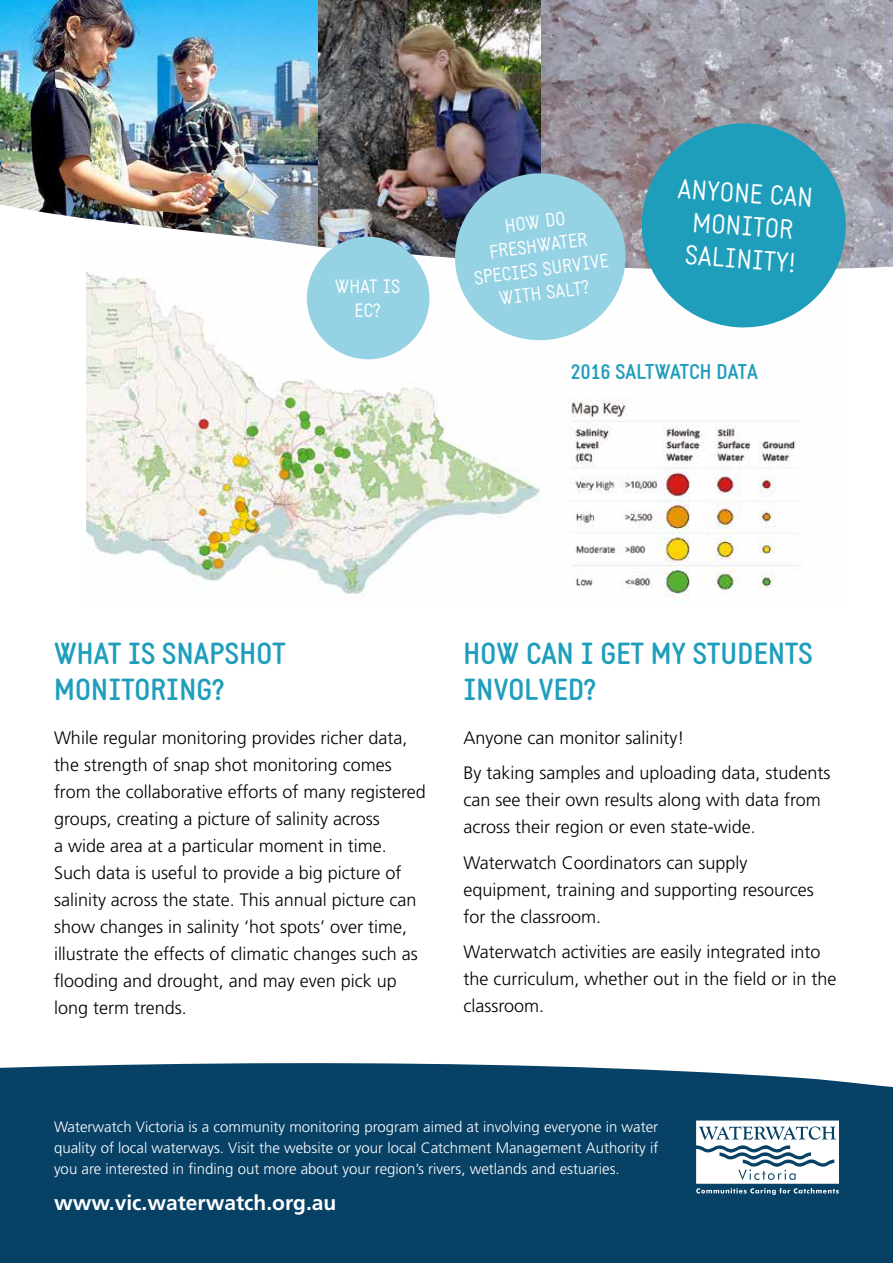
<style>
.page{position:relative;width:893px;height:1263px;background:#fff}
.page>*{position:absolute;margin:0;border:0;box-sizing:border-box;transform-origin:0 0}
.t1{font:700 30px/36px "Static";color:#1f9ebc}
.t2{font:27px/33px "Static";color:#fff;text-align:center}
.t3{font:700 21px "Frutiger LT Std";color:#fff}
.t4{font:700 21px "Static";color:#1f9ebc}
.t5{font:19.05px/23.9px "Static";color:#fff;text-align:center}
.t6{font:300 18px/27px "Frutiger LT Std";color:#000}
.t7{font:300 15px/21px "Frutiger LT Std";color:#fff;text-align:justify}
</style>
<div class="page">
<div style="left:0;top:1063px;width:893px;height:200px;background:#074166"></div>
<img style="left:87px;top:263px;width:714px;height:343px">
<img style="left:0;top:0;width:318px;height:247px">
<img style="left:318px;top:0;width:223px;height:264px">
<img style="left:541px;top:0;width:352px;height:272px">
<svg style="left:638px;top:120px;width:211px;height:211px"></svg>
<div style="left:307px;top:237px;width:122px;height:122px;background:#95d2e3;border-radius:50%"></div>
<svg style="left:450px;top:168px;width:181px;height:178px"></svg>
<svg style="left:696px;top:1120px;width:143px;height:75px"></svg>
<p class="t5" style="left:335px;top:275px;width:67px">WHAT IS<br>EC?</p>
<p class="t5" style="left:466px;top:220px;width:137px;rotate:-8deg">HOW DO<br>FRESHWATER<br>SPECIES SURVIVE<br>WITH SALT?</p>
<h2 class="t2" style="left:679px;top:173px;width:137px;rotate:4deg">ANYONE CAN<br>MONITOR<br>SALINITY!</h2>
<p class="t4" style="left:571px;top:359px;width:189px">2016 SALTWATCH DATA</p>
<h1 class="t1" style="left:54px;top:636px;width:233px">WHAT IS SNAPSHOT<br>MONITORING?</h1>
<p class="t6" style="left:54px;top:724px;width:373px">While regular monitoring provides richer data, the strength of snap shot monitoring comes from the collaborative efforts of many registered groups, creating a picture of salinity across<br>a wide area at a particular moment in time.<br>Such data is useful to provide a big picture of salinity across the state. This annual picture can show changes in salinity ‘hot spots’ over time, illustrate the effects of climatic changes such as flooding and drought, and may even pick up long term trends.</p>
<h1 class="t1" style="left:463px;top:636px;width:351px">HOW CAN I GET MY STUDENTS<br>INVOLVED?</h1>
<p class="t6" style="left:463px;top:720px;width:369px;line-height:35.5px">Anyone can monitor salinity!<br>By taking samples and uploading data, students</p>
<p class="t6" style="left:463px;top:787px;width:359px">can see their own results along with data from across their region or even state-wide.</p>
<p class="t6" style="left:463px;top:849px;width:352px">Waterwatch Coordinators can supply equipment, training and supporting resources for the classroom.</p>
<p class="t6" style="left:463px;top:939px;width:375px">Waterwatch activities are easily integrated into the curriculum, whether out in the field or in the classroom.</p>
<p class="t7" style="left:54px;top:1116px;width:606px">Waterwatch Victoria is a community monitoring program aimed at involving everyone in water quality of local waterways. Visit the website or your local Catchment Management Authority if you are interested in finding out more about your region’s rivers, wetlands and estuaries.</p>
<p class="t3" style="left:54px;top:1190px;width:284px">www.vic.waterwatch.org.au</p>
</div>
